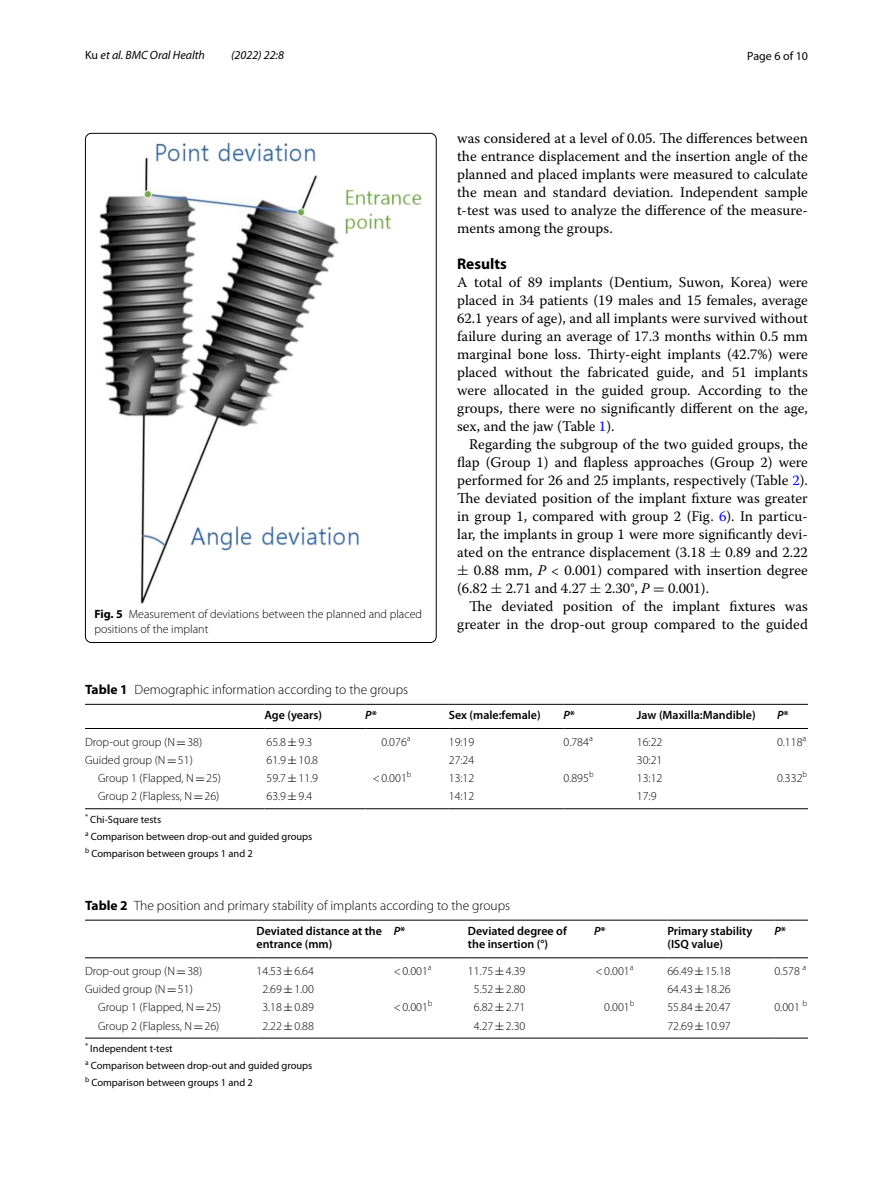
<style>
.page{position:relative;width:893px;height:1187px;background:#fff}
.page>*{position:absolute;margin:0;border:0;box-sizing:border-box;transform-origin:0 0}
.t1{font:700 15.45px "Myriad Pro";color:#000}
.t2{font:14.7px/18px "Warnock Pro";color:#000;text-align:justify}
.t3{font:300 13.5px "Myriad Pro";color:#000}
.t4{font:300 12px/15px "Myriad Pro";color:#000}
.t5{font:600 12px/13.5px "Myriad Pro";color:#000}
.t6{font:italic 12px "Myriad Pro";color:#000}
.t7{font:italic 600 12px "Myriad Pro";color:#000}
.t8{font:12px "Myriad Pro";color:#000}
.t9{font:10.5px/17px "Myriad Pro";color:#000}
.s1{font-style:normal}
.s2{font-weight:700}
.s3{color:#00f}
.s4{font-family:"MTSY"}
.s5{font-style:italic}
.s6{font-family:"MTSY";font-weight:400}
</style>
<div class="page">
<img style="left:100px;top:142px;width:322px;height:461px">
<hr style="left:85px;top:704px;width:179px;height:1px;background:#000">
<hr style="left:85px;top:728px;width:179px;height:1px;background:#000">
<hr style="left:264px;top:704px;width:101px;height:1px;background:#000">
<hr style="left:264px;top:728px;width:101px;height:1px;background:#000">
<hr style="left:365px;top:704px;width:84px;height:1px;background:#000">
<hr style="left:365px;top:728px;width:84px;height:1px;background:#000">
<hr style="left:449px;top:704px;width:114px;height:1px;background:#000">
<hr style="left:449px;top:728px;width:114px;height:1px;background:#000">
<hr style="left:563px;top:704px;width:74px;height:1px;background:#000">
<hr style="left:563px;top:728px;width:74px;height:1px;background:#000">
<hr style="left:637px;top:704px;width:140px;height:1px;background:#000">
<hr style="left:637px;top:728px;width:140px;height:1px;background:#000">
<hr style="left:777px;top:704px;width:31px;height:1px;background:#000">
<hr style="left:777px;top:728px;width:31px;height:1px;background:#000">
<hr style="left:85px;top:808px;width:179px;height:1px;background:#000">
<hr style="left:264px;top:808px;width:101px;height:1px;background:#000">
<hr style="left:365px;top:808px;width:84px;height:1px;background:#000">
<hr style="left:449px;top:808px;width:114px;height:1px;background:#000">
<hr style="left:563px;top:808px;width:74px;height:1px;background:#000">
<hr style="left:637px;top:808px;width:140px;height:1px;background:#000">
<hr style="left:777px;top:808px;width:31px;height:1px;background:#000">
<hr style="left:85px;top:919px;width:171px;height:1px;background:#000">
<hr style="left:85px;top:957px;width:171px;height:1px;background:#000">
<hr style="left:256px;top:919px;width:138px;height:1px;background:#000">
<hr style="left:256px;top:957px;width:138px;height:1px;background:#000">
<hr style="left:394px;top:919px;width:74px;height:1px;background:#000">
<hr style="left:394px;top:957px;width:74px;height:1px;background:#000">
<hr style="left:468px;top:919px;width:126px;height:1px;background:#000">
<hr style="left:468px;top:957px;width:126px;height:1px;background:#000">
<hr style="left:594px;top:919px;width:73px;height:1px;background:#000">
<hr style="left:594px;top:957px;width:73px;height:1px;background:#000">
<hr style="left:667px;top:919px;width:107px;height:1px;background:#000">
<hr style="left:667px;top:957px;width:107px;height:1px;background:#000">
<hr style="left:774px;top:919px;width:34px;height:1px;background:#000">
<hr style="left:774px;top:957px;width:34px;height:1px;background:#000">
<hr style="left:85px;top:1037px;width:171px;height:1px;background:#000">
<hr style="left:256px;top:1037px;width:138px;height:1px;background:#000">
<hr style="left:394px;top:1037px;width:74px;height:1px;background:#000">
<hr style="left:468px;top:1037px;width:126px;height:1px;background:#000">
<hr style="left:594px;top:1037px;width:73px;height:1px;background:#000">
<hr style="left:667px;top:1037px;width:107px;height:1px;background:#000">
<hr style="left:774px;top:1037px;width:34px;height:1px;background:#000">
<p class="t6" style="left:85px;top:48px;width:121px"><span class="s1">Ku</span> et al. BMC Oral Health</p>
<p class="t6" style="left:231px;top:48px;width:54px">(2022) 22:8</p>
<p class="t8" style="left:747px;top:48px;width:62px">Page 6 of 10</p>
<p class="t4" style="left:94px;top:607px;width:329px"><span class="s2">Fig. 5</span> Measurement of deviations between the planned and placed positions of the implant</p>
<p class="t3" style="left:85px;top:682px;width:325px"><span class="s2">Table 1</span> Demographic information according to the groups</p>
<p class="t2" style="left:457px;top:128px;width:352px">was considered at a level of 0.05. The differences between the entrance displacement and the insertion angle of the planned and placed implants were measured to calculate the mean and standard deviation. Independent sample t-test was used to analyze the difference of the measure&shy;ments among the groups.</p>
<p class="t1" style="left:457px;top:253px;width:51px">Results</p>
<p class="t2" style="left:457px;top:272px;width:352px">A total of 89 implants (Dentium, Suwon, Korea) were placed in 34 patients (19 males and 15 females, average 62.1 years of age), and all implants were survived without failure during an average of 17.3 months within 0.5 mm marginal bone loss. Thirty-eight implants (42.7%) were placed without the fabricated guide, and 51 implants were allocated in the guided group. According to the groups, there were no significantly different on the age, sex, and the jaw (Table <span class="s3">1</span>).</p>
<p class="t2" style="left:457px;top:434px;width:352px;text-indent:12px">Regarding the subgroup of the two guided groups, the flap (Group 1) and flapless approaches (Group 2) were performed for 26 and 25 implants, respectively (Table <span class="s3">2</span>).<br>The deviated position of the implant fixture was greater in group 1, compared with group 2 (Fig. <span class="s3">6</span>). In particu&shy;lar, the implants in group 1 were more significantly devi&shy;ated on the entrance displacement (3.18 <span class="s4">±</span> 0.89 and 2.22 <span class="s4">±</span> 0.88 mm, <span class="s5">P</span> &lt; 0.001) compared with insertion degree (6.82 <span class="s4">±</span> 2.71 and 4.27 <span class="s4">±</span> 2.30°, <span class="s5">P</span> <span class="s4">=</span> 0.001).</p>
<p class="t2" style="left:457px;top:596px;width:352px;text-align:right">The deviated position of the implant fixtures was greater in the drop-out group compared to the guided</p>
<p class="t5" style="left:264px;top:707px;width:59px">Age (years)</p>
<p class="t7" style="left:365px;top:707px;width:13px">P<span class="s1">*</span></p>
<p class="t5" style="left:449px;top:707px;width:93px">Sex (male:female)</p>
<p class="t7" style="left:563px;top:707px;width:13px">P<span class="s1">*</span></p>
<p class="t5" style="left:637px;top:707px;width:120px">Jaw (Maxilla:Mandible)</p>
<p class="t7" style="left:777px;top:707px;width:13px">P<span class="s1">*</span></p>
<p class="t4" style="left:85px;top:734px;width:119px">Drop-out group (N<span class="s6">=</span>38)</p>
<p class="t4" style="left:266px;top:734px;width:47px">65.8<span class="s6">±</span>9.3</p>
<p class="t4" style="left:381px;top:734px;width:31px">0.076<sup>a</sup></p>
<p class="t4" style="left:449px;top:734px;width:27px">19:19</p>
<p class="t4" style="left:563px;top:734px;width:31px">0.784<sup>a</sup></p>
<p class="t4" style="left:637px;top:734px;width:27px">16:22</p>
<p class="t4" style="left:777px;top:734px;width:31px">0.118<sup>a</sup></p>
<p class="t4" style="left:85px;top:752px;width:109px">Guided group (N<span class="s6">=</span>51)</p>
<p class="t4" style="left:266px;top:752px;width:53px">61.9<span class="s6">±</span>10.8</p>
<p class="t4" style="left:449px;top:752px;width:27px">27:24</p>
<p class="t4" style="left:637px;top:752px;width:27px">30:21</p>
<p class="t4" style="left:98px;top:770px;width:124px">Group 1 (Flapped, N<span class="s6">=</span>25)</p>
<p class="t4" style="left:266px;top:770px;width:53px">59.7<span class="s6">±</span>11.9</p>
<p class="t4" style="left:373px;top:770px;width:40px">&lt;0.001<sup>b</sup></p>
<p class="t4" style="left:449px;top:770px;width:27px">13:12</p>
<p class="t4" style="left:563px;top:770px;width:32px">0.895<sup>b</sup></p>
<p class="t4" style="left:637px;top:770px;width:27px">13:12</p>
<p class="t4" style="left:777px;top:770px;width:32px">0.332<sup>b</sup></p>
<p class="t4" style="left:98px;top:788px;width:123px">Group 2 (Flapless, N<span class="s6">=</span>26)</p>
<p class="t4" style="left:266px;top:788px;width:47px">63.9<span class="s6">±</span>9.4</p>
<p class="t4" style="left:449px;top:788px;width:27px">14:12</p>
<p class="t4" style="left:637px;top:788px;width:21px">17:9</p>
<p class="t9" style="left:85px;top:810px;width:229px"><sup>*</sup> Chi-Square tests<br><sup>a</sup> Comparison between drop-out and guided groups <sup>b</sup> Comparison between groups 1 and 2</p>
<p class="t3" style="left:85px;top:898px;width:427px"><span class="s2">Table 2</span> The position and primary stability of implants according to the groups</p>
<p class="t5" style="left:256px;top:923px;width:127px">Deviated distance at the entrance (mm)</p>
<p class="t7" style="left:394px;top:922px;width:13px">P<span class="s1">*</span></p>
<p class="t5" style="left:468px;top:923px;width:100px">Deviated degree of the insertion (°)</p>
<p class="t7" style="left:594px;top:922px;width:13px">P<span class="s1">*</span></p>
<p class="t5" style="left:667px;top:923px;width:87px">Primary stability (ISQ value)</p>
<p class="t7" style="left:774px;top:922px;width:13px">P<span class="s1">*</span></p>
<p class="t4" style="left:85px;top:963px;width:119px">Drop-out group (N<span class="s6">=</span>38)</p>
<p class="t4" style="left:256px;top:963px;width:59px">14.53<span class="s6">±</span>6.64</p>
<p class="t4" style="left:394px;top:963px;width:39px">&lt;0.001<sup>a</sup></p>
<p class="t4" style="left:468px;top:963px;width:59px">11.75<span class="s6">±</span>4.39</p>
<p class="t4" style="left:596px;top:963px;width:39px">&lt;0.001<sup>a</sup></p>
<p class="t4" style="left:667px;top:963px;width:65px">66.49<span class="s6">±</span>15.18</p>
<p class="t4" style="left:774px;top:963px;width:33px">0.578 <sup>a</sup></p>
<p class="t4" style="left:85px;top:981px;width:109px">Guided group (N<span class="s6">=</span>51)</p>
<p class="t4" style="left:262px;top:981px;width:53px">2.69<span class="s6">±</span>1.00</p>
<p class="t4" style="left:474px;top:981px;width:53px">5.52<span class="s6">±</span>2.80</p>
<p class="t4" style="left:667px;top:981px;width:65px">64.43<span class="s6">±</span>18.26</p>
<p class="t4" style="left:98px;top:999px;width:124px">Group 1 (Flapped, N<span class="s6">=</span>25)</p>
<p class="t4" style="left:262px;top:999px;width:53px">3.18<span class="s6">±</span>0.89</p>
<p class="t4" style="left:394px;top:999px;width:40px">&lt;0.001<sup>b</sup></p>
<p class="t4" style="left:474px;top:999px;width:53px">6.82<span class="s6">±</span>2.71</p>
<p class="t4" style="left:604px;top:999px;width:32px">0.001<sup>b</sup></p>
<p class="t4" style="left:667px;top:999px;width:65px">55.84<span class="s6">±</span>20.47</p>
<p class="t4" style="left:774px;top:999px;width:34px">0.001 <sup>b</sup></p>
<p class="t4" style="left:98px;top:1018px;width:123px">Group 2 (Flapless, N<span class="s6">=</span>26)</p>
<p class="t4" style="left:262px;top:1018px;width:53px">2.22<span class="s6">±</span>0.88</p>
<p class="t4" style="left:474px;top:1018px;width:53px">4.27<span class="s6">±</span>2.30</p>
<p class="t4" style="left:667px;top:1018px;width:65px">72.69<span class="s6">±</span>10.97</p>
<p class="t9" style="left:85px;top:1039px;width:229px"><sup>*</sup> Independent t-test<br><sup>a</sup> Comparison between drop-out and guided groups <sup>b</sup> Comparison between groups 1 and 2</p>
</div>
